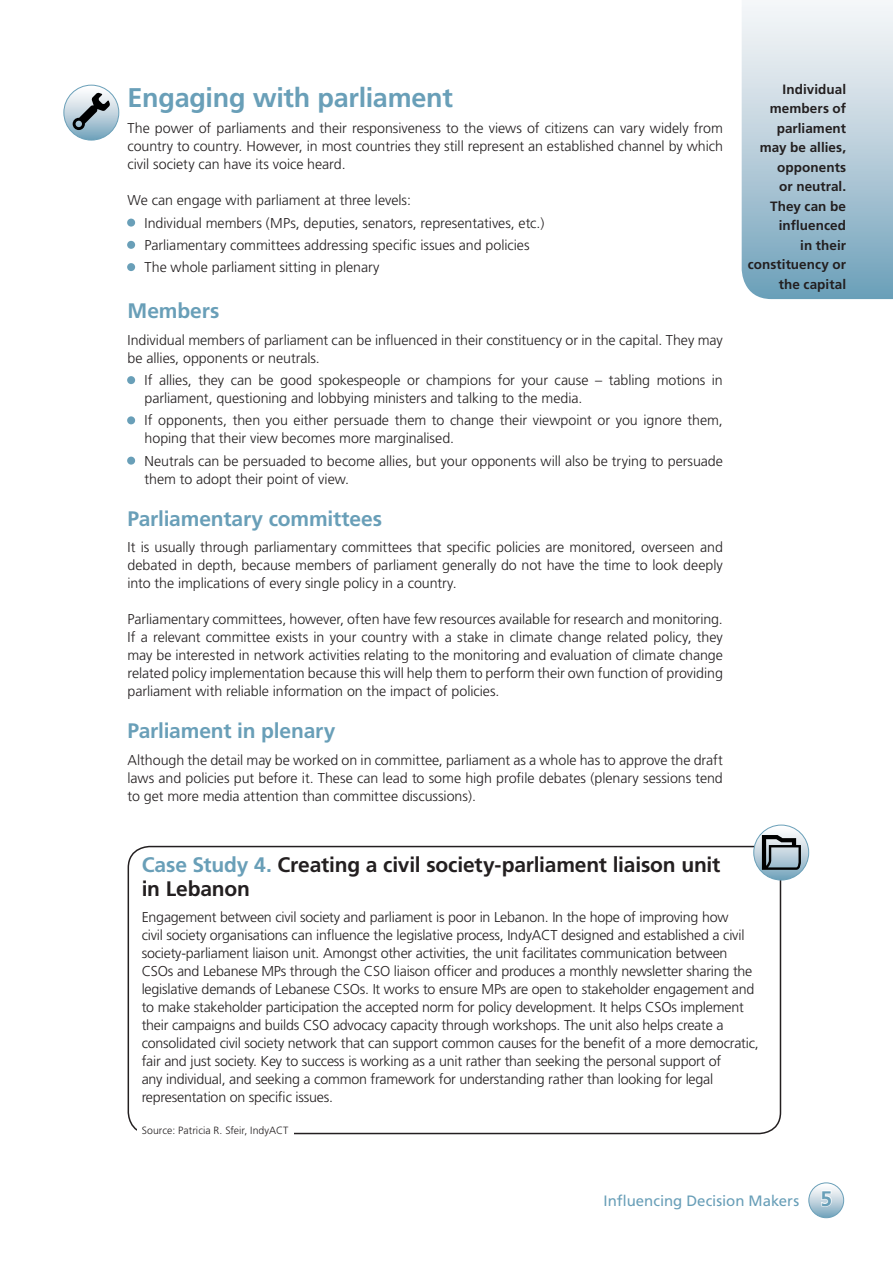
<style>
.page{position:relative;width:893px;height:1263px;background:#fff}
.page>*{position:absolute;margin:0;border:0;box-sizing:border-box;transform-origin:0 0}
.t1{font:700 27px "Frutiger";letter-spacing:-.01em;color:#699fb8}
.t2{font:700 21px/24px "Frutiger";letter-spacing:-.01em;color:#231f20}
.t3{font:700 21px "Frutiger";letter-spacing:-.01em;color:#699fb8}
.t4{font:15px "Frutiger";color:#699fb8}
.t5{font:300 14.25px/18px "Frutiger";letter-spacing:-.015em;color:#231f20}
.t6{font:700 13.5px/19.5px "Frutiger";letter-spacing:.005em;color:#231f20;text-align:right}
.t7{font:300 10.5px "Frutiger";letter-spacing:.005em;color:#231f20}
.s1{color:#699fb8}
.s2{font-weight:700;font-size:21px}
</style>
<div class="page">
<svg style="left:809px;top:1183px;width:35px;height:35px"></svg>
<div style="left:809px;top:1183px;width:35px;height:35px;border:1px solid #699fb8;border-radius:50%"></div>
<svg style="left:820px;top:1189px;width:12px;height:18px"></svg>
<div style="left:127px;top:219px;width:8px;height:8px;border:3px solid #699fb8;border-radius:50%"></div>
<div style="left:127px;top:241px;width:8px;height:8px;border:3px solid #699fb8;border-radius:50%"></div>
<div style="left:127px;top:263px;width:8px;height:8px;border:3px solid #699fb8;border-radius:50%"></div>
<div style="left:127px;top:376px;width:8px;height:8px;border:3px solid #699fb8;border-radius:50%"></div>
<div style="left:127px;top:416px;width:8px;height:8px;border:3px solid #699fb8;border-radius:50%"></div>
<div style="left:127px;top:457px;width:8px;height:8px;border:3px solid #699fb8;border-radius:50%"></div>
<svg style="left:64px;top:85px;width:55px;height:55px"></svg>
<div style="left:64px;top:85px;width:55px;height:55px;border:1px solid #699fb8;border-radius:50%"></div>
<svg style="left:73px;top:93px;width:37px;height:37px"></svg>
<div style="left:128px;top:846px;width:653px;height:288px;border:2px solid #231f20;border-radius:21px"></div>
<svg style="left:754px;top:825px;width:55px;height:55px"></svg>
<div style="left:754px;top:825px;width:55px;height:55px;border:1px solid #699fb8;border-radius:50%"></div>
<svg style="left:762px;top:835px;width:39px;height:35px"></svg>
<div style="left:138px;top:1108px;width:156px;height:44px;background:#fff"></div>
<svg style="left:742px;top:2px;width:151px;height:297px;background:#b7cdda"></svg>
<h1 class="t1" style="left:128px;top:82px;width:327px">Engaging with parliament</h1>
<p class="t5" style="left:128px;top:120px;width:597px;text-align:justify">The power of parliaments and their responsiveness to the views of citizens can vary widely from country to country. However, in most countries they still represent an established channel by which civil society can have its voice heard.</p>
<p class="t5" style="left:128px;top:192px;width:285px">We can engage with parliament at three levels:</p>
<p class="t5" style="left:128px;top:214px;width:418px"><span class="s1">•</span> Individual members (MPs, deputies, senators, representatives, etc.)</p>
<p class="t5" style="left:128px;top:236px;width:403px"><span class="s1">•</span> Parliamentary committees addressing specific issues and policies</p>
<p class="t5" style="left:128px;top:258px;width:253px"><span class="s1">•</span> The whole parliament sitting in plenary</p>
<h2 class="t3" style="left:128px;top:299px;width:93px">Members</h2>
<p class="t5" style="left:128px;top:331px;width:597px">Individual members of parliament can be influenced in their constituency or in the capital. They may be allies, opponents or neutrals.</p>
<p class="t5" style="left:145px;top:371px;width:580px;text-indent:-17px"><span class="s1">•</span> If allies, they can be good spokespeople or champions for your cause – tabling motions in parliament, questioning and lobbying ministers and talking to the media.</p>
<p class="t5" style="left:145px;top:412px;width:580px;text-indent:-17px"><span class="s1">•</span> If opponents, then you either persuade them to change their viewpoint or you ignore them, hoping that their view becomes more marginalised.</p>
<p class="t5" style="left:145px;top:452px;width:580px;text-indent:-17px"><span class="s1">•</span> Neutrals can be persuaded to become allies, but your opponents will also be trying to persuade them to adopt their point of view.</p>
<h2 class="t3" style="left:128px;top:506px;width:256px">Parliamentary committees</h2>
<p class="t5" style="left:128px;top:538px;width:597px;text-align:justify">It is usually through parliamentary committees that specific policies are monitored, overseen and debated in depth, because members of parliament generally do not have the time to look deeply into the implications of every single policy in a country.</p>
<p class="t5" style="left:128px;top:610px;width:597px;text-align:justify">Parliamentary committees, however, often have few resources available for research and monitoring.<br>If a relevant committee exists in your country with a stake in climate change related policy, they may be interested in network activities relating to the monitoring and evaluation of climate change related policy implementation because this will help them to perform their own function of providing parliament with reliable information on the impact of policies.</p>
<h2 class="t3" style="left:128px;top:718px;width:209px">Parliament in plenary</h2>
<p class="t5" style="left:128px;top:751px;width:597px;text-align:justify">Although the detail may be worked on in committee, parliament as a whole has to approve the draft laws and policies put before it. These can lead to some high profile debates (plenary sessions tend to get more media attention than committee discussions).</p>
<p class="t6" style="left:748px;top:79px;width:100px">Individual members of parliament may be allies, opponents<br>or neutral.<br>They can be influenced<br>in their constituency or the capital</p>
<h2 class="t2" style="left:142px;top:852px;width:580px"><span class="s1">Case Study 4.</span> Creating a civil society-parliament liaison unit in Lebanon</h2>
<p class="t5" style="left:142px;top:908px;width:619px">Engagement between civil society and parliament is poor in Lebanon. In the hope of improving how<br>civil society organisations can influence the legislative process, IndyACT designed and established a civil society-parliament liaison unit. Amongst other activities, the unit facilitates communication between CSOs and Lebanese MPs through the CSO liaison officer and produces a monthly newsletter sharing the legislative demands of Lebanese CSOs. It works to ensure MPs are open to stakeholder engagement and to make stakeholder participation the accepted norm for policy development. It helps CSOs implement their campaigns and builds CSO advocacy capacity through workshops. The unit also helps create a consolidated civil society network that can support common causes for the benefit of a more democratic, fair and just society. Key to success is working as a unit rather than seeking the personal support of<br>any individual, and seeking a common framework for understanding rather than looking for legal representation on specific issues.</p>
<p class="t7" style="left:142px;top:1124px;width:148px">Source: Patricia R. Sfeir, IndyACT</p>
<p class="t4" style="left:604px;top:1192px;width:230px">Influencing Decision Makers <span class="s2">5</span></p>
</div>
